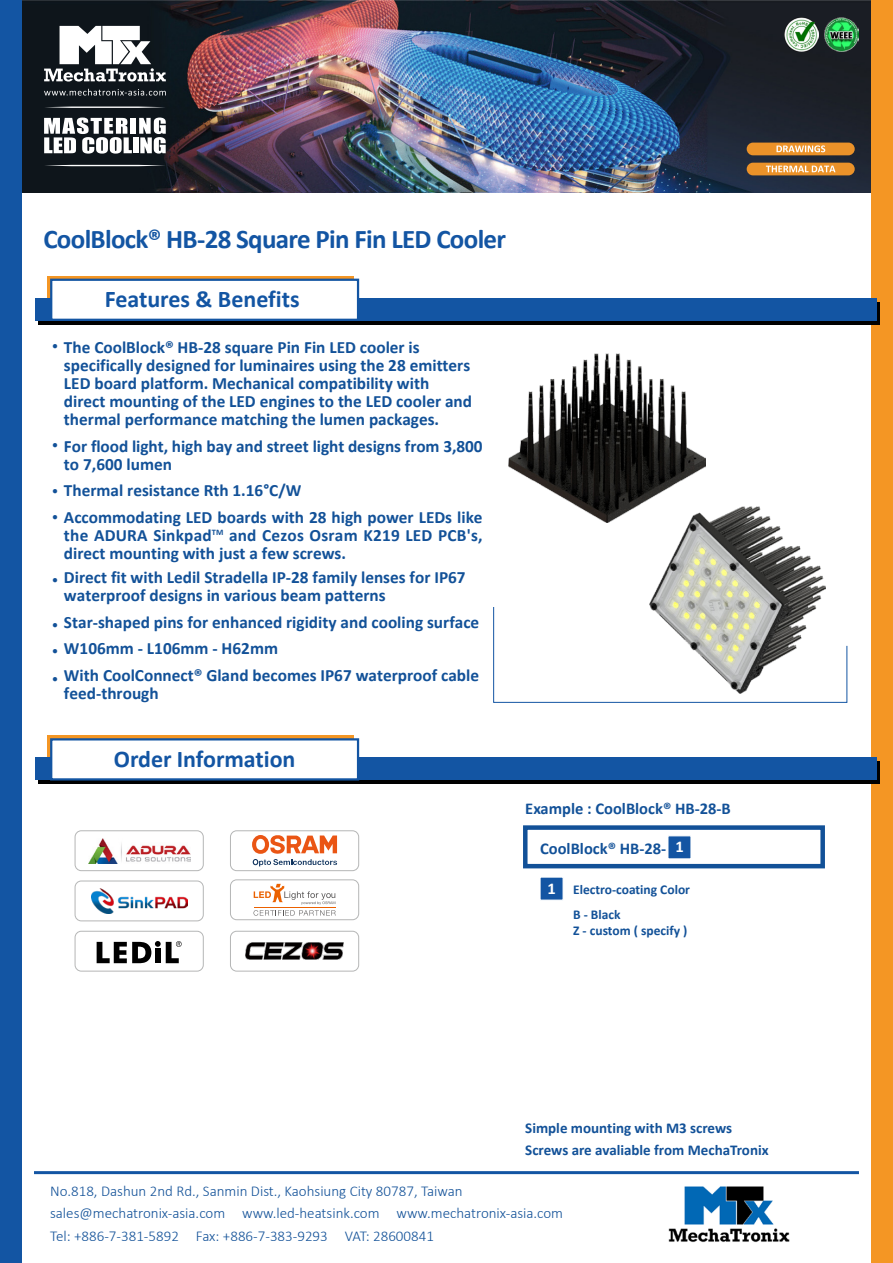
<style>
.page{position:relative;width:893px;height:1263px;background:#fff}
.page>*{position:absolute;margin:0;border:0;box-sizing:border-box;transform-origin:0 0}
.t1{font:700 27px "Calibri";letter-spacing:-.025em;color:#1355a3}
.t2{font:700 24px "Calibri";color:#1355a3}
.t3{font:700 17.25px/18px "Calibri";color:#125198}
.t4{font:700 16.5px "Calibri";color:#125198}
.t5{font:700 16.5px "Calibri";color:#fff}
.t6{font:300 15px/22.5px "Calibri";color:#125198}
.t7{font:700 15px "Calibri";color:#125198}
.t8{font:700 13.5px "Calibri";color:#125198}
.t9{font:700 12px "Calibri";color:#125198}
</style>
<div class="page">
<img style="left:21px;top:0;width:851px;height:192px">
<img style="left:784px;top:17px;width:35px;height:34px">
<img style="left:825px;top:17px;width:34px;height:34px">
<svg style="left:44px;top:26px;width:122px;height:56px"></svg>
<svg style="left:44px;top:89px;width:122px;height:7px"></svg>
<svg style="left:44px;top:107px;width:122px;height:1px"></svg>
<svg style="left:44px;top:165px;width:122px;height:1px"></svg>
<div style="left:131px;top:118px;width:5px;height:16px;background:#fff"></div>
<svg style="left:44px;top:118px;width:88px;height:36px"></svg>
<div style="left:133px;top:137px;width:5px;height:16px;background:#fff"></div>
<svg style="left:139px;top:118px;width:27px;height:36px"></svg>
<div style="left:872px;top:0;width:21px;height:1263px;background:#f49624"></div>
<div style="left:0;top:0;width:21px;height:1263px;background:#1355a3"></div>
<hr style="left:34px;top:1171px;width:825px;height:3px;background:#1355a3">
<img style="left:668px;top:1186px;width:122px;height:57px">
<div style="left:747px;top:143px;width:108px;height:12px;background:#eb9229;border-radius:6px"></div>
<svg style="left:776px;top:145px;width:49px;height:7px"></svg>
<div style="left:747px;top:163px;width:108px;height:12px;background:#eb9229;border-radius:6px"></div>
<svg style="left:766px;top:166px;width:69px;height:6px"></svg>
<div style="left:523px;top:825px;width:302px;height:43px;border:4px solid #125198"></div>
<svg style="left:47px;top:276px;width:307px;height:22px"></svg>
<div style="left:47px;top:736px;width:307px;height:40px;background:#f49624"></div>
<svg style="left:38px;top:302px;width:842px;height:22px;background:#030e1b"></svg>
<div style="left:38px;top:761px;width:842px;height:23px;background:#000"></div>
<div style="left:35px;top:298px;width:842px;height:22px;background:#1355a3"></div>
<div style="left:35px;top:757px;width:842px;height:23px;background:#1355a3"></div>
<div style="left:50px;top:279px;width:309px;height:42px;background:#fff;border:2px solid #1355a3"></div>
<div style="left:50px;top:738px;width:309px;height:42px;background:#fff;border:2px solid #1355a3"></div>
<svg style="left:493px;top:607px;width:355px;height:96px"></svg>
<div style="left:668px;top:835px;width:23px;height:24px;background:#1355a3;border:1px solid #fff"></div>
<div style="left:540px;top:877px;width:23px;height:23px;background:#1355a3"></div>
<img style="left:509px;top:354px;width:197px;height:169px">
<img style="left:649px;top:506px;width:176px;height:187px">
<img style="left:88px;top:838px;width:102px;height:25px">
<div style="left:75px;top:830px;width:129px;height:41px;border:1px solid #b5b6b6;border-radius:6px"></div>
<div style="left:230px;top:931px;width:129px;height:40px;border:1px solid #b5b6b6;border-radius:6px"></div>
<img style="left:246px;top:942px;width:97px;height:17px">
<svg style="left:254px;top:884px;width:82px;height:32px"></svg>
<hr style="left:254px;top:907px;width:81px;height:1px;background:#eb6100">
<div style="left:230px;top:879px;width:129px;height:41px;border:1px solid #b5b6b6;border-radius:6px"></div>
<div style="left:230px;top:830px;width:129px;height:41px;border:1px solid #b5b6b6;border-radius:6px"></div>
<svg style="left:252px;top:835px;width:85px;height:31px"></svg>
<div style="left:75px;top:931px;width:129px;height:40px;border:1px solid #b5b6b6;border-radius:6px"></div>
<svg style="left:97px;top:941px;width:85px;height:22px"></svg>
<div style="left:75px;top:880px;width:129px;height:41px;border:1px solid #b5b6b6;border-radius:6px"></div>
<img style="left:91px;top:888px;width:96px;height:26px">
<p class="t1" style="left:43px;top:220px;width:464px">CoolBlock® HB-28 Square Pin Fin LED Cooler</p>
<p class="t2" style="left:105px;top:282px;width:196px">Features &amp; Benefits</p>
<p class="t3" style="left:64px;top:338px;width:410px">The CoolBlock® HB-28 square Pin Fin LED cooler is specifically designed for luminaires using the 28 emitters LED board platform. Mechanical compatibility with direct mounting of the LED engines to the LED cooler and thermal performance matching the lumen packages.</p>
<p class="t3" style="left:64px;top:437px;width:420px">For flood light, high bay and street light designs from 3,800 to 7,600 lumen</p>
<p class="t3" style="left:64px;top:481px;width:239px">Thermal resistance Rth 1.16°C/W</p>
<p class="t3" style="left:64px;top:508px;width:420px;text-align:justify">Accommodating LED boards with 28 high power LEDs like the ADURA Sinkpad<sup>TM</sup> and Cezos Osram K219 LED PCB's, direct mounting with just a few screws.</p>
<p class="t3" style="left:64px;top:568px;width:403px">Direct fit with Ledil Stradella IP-28 family lenses for IP67 waterproof designs in various beam patterns</p>
<p class="t3" style="left:64px;top:613px;width:417px">Star-shaped pins for enhanced rigidity and cooling surface</p>
<p class="t3" style="left:64px;top:639px;width:216px">W106mm - L106mm - H62mm</p>
<p class="t3" style="left:64px;top:666px;width:417px">With CoolConnect® Gland becomes IP67 waterproof cable feed-through</p>
<p class="t9" style="left:52px;top:337px;width:7px">•</p>
<p class="t9" style="left:52px;top:436px;width:7px">•</p>
<p class="t9" style="left:52px;top:483px;width:7px">•</p>
<p class="t9" style="left:52px;top:508px;width:7px">•</p>
<p class="t9" style="left:52px;top:571px;width:7px">•</p>
<p class="t9" style="left:52px;top:617px;width:7px">•</p>
<p class="t9" style="left:52px;top:643px;width:7px">•</p>
<p class="t9" style="left:52px;top:670px;width:7px">•</p>
<p class="t2" style="left:114px;top:742px;width:183px">Order Information</p>
<p class="t4" style="left:525px;top:797px;width:207px">Example : CoolBlock® HB-28-B</p>
<p class="t4" style="left:540px;top:836px;width:128px">CoolBlock® HB-28-</p>
<p class="t5" style="left:675px;top:835px;width:10px">1</p>
<p class="t5" style="left:547px;top:876px;width:10px">1</p>
<p class="t8" style="left:573px;top:880px;width:118px">Electro-coating Color</p>
<p class="t8" style="left:573px;top:905px;width:49px">B - Black</p>
<p class="t8" style="left:573px;top:921px;width:116px">Z - custom ( specify )</p>
<p class="t7" style="left:525px;top:1117px;width:208px">Simple mounting with M3 screws</p>
<p class="t7" style="left:525px;top:1139px;width:245px">Screws are avaliable from MechaTronix</p>
<p class="t6" style="left:50px;top:1179px;width:515px">No.818, Dashun 2nd Rd., Sanmin Dist., Kaohsiung City 80787, Taiwan sales@mechatronix-asia.com www.led-heatsink.com www.mechatronix-asia.com<br>Tel: +886-7-381-5892 Fax: +886-7-383-9293 VAT: 28600841</p>
</div>
